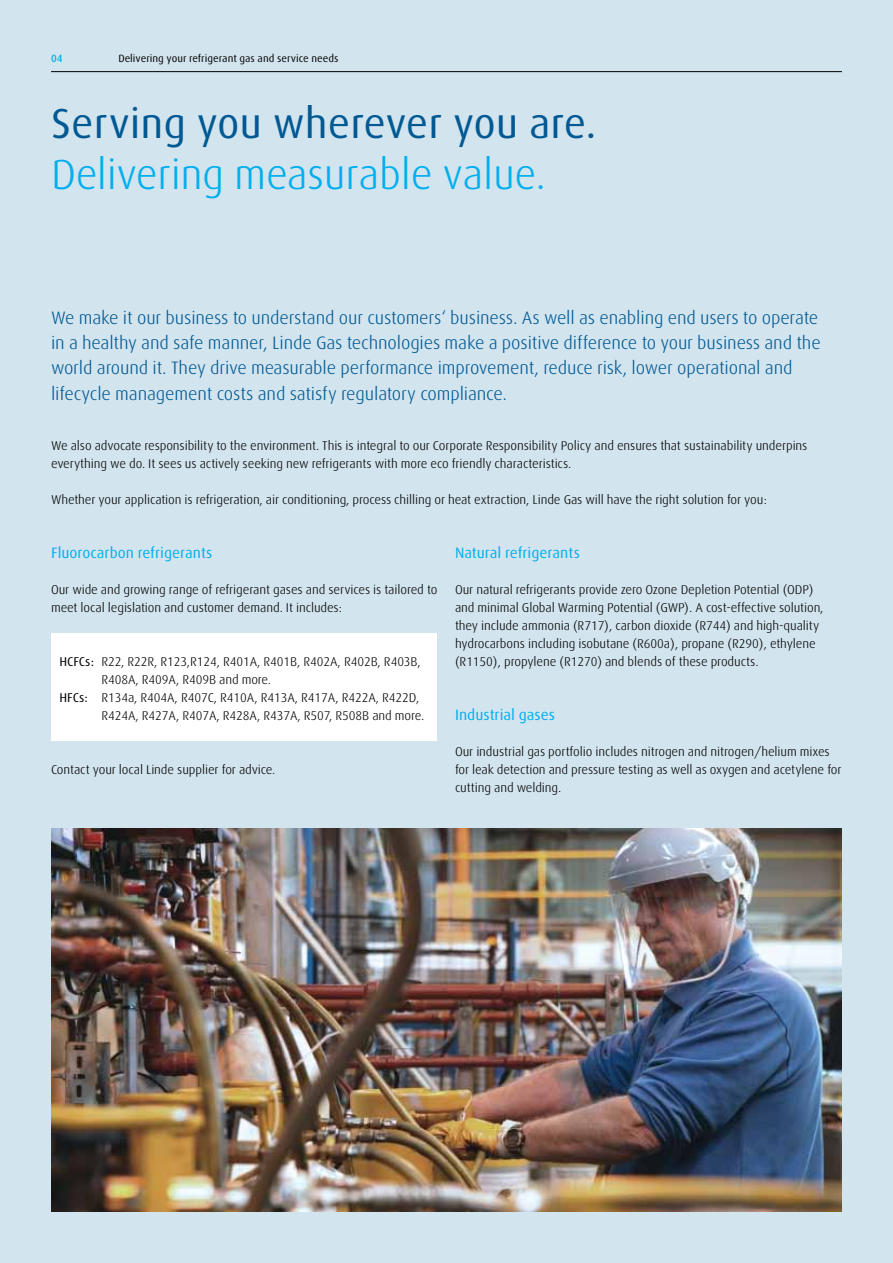
<style>
.page{position:relative;width:893px;height:1263px;background:#d2e4ee}
.page>*{position:absolute;margin:0;border:0;box-sizing:border-box;transform-origin:0 0}
.t1{font:300 42px "Linde Dax Global";letter-spacing:-.01em;color:#00aeef}
.t2{font:42px "Linde Dax Global";color:#005993}
.t3{font:300 18px/25.2px "Linde Dax Global";letter-spacing:-.01em;color:#005993}
.t4{font:15px "Linde Dax Global";color:#00aeef}
.t5{font:300 12.75px/18px "Linde Dax Global";letter-spacing:-.01em;color:#000}
.t6{font:10.5px "Linde Dax Global";color:#000}
.t7{font:500 10.5px "Linde Dax Global";color:#00aeef}
.s1{font-weight:400}
</style>
<div class="page">
<hr style="left:51px;top:71px;width:791px;height:1px;background:#000">
<div style="left:51px;top:633px;width:385px;height:108px;background:#fff"></div>
<img style="left:51px;top:828px;width:791px;height:384px">
<p class="t7" style="left:51px;top:52px;width:13px">04</p>
<p class="t6" style="left:118px;top:52px;width:222px">Delivering your refrigerant gas and service needs</p>
<h1 class="t2" style="left:51px;top:99px;width:547px">Serving you wherever you are.</h1>
<h1 class="t1" style="left:51px;top:150px;width:497px">Delivering measurable value.</h1>
<p class="t3" style="left:51px;top:305px;width:771px">We make it our business to understand our customers‘ business. As well as enabling end users to operate in a healthy and safe manner, Linde Gas technologies make a positive difference to your business and the world around it. They drive measurable performance improvement, reduce risk, lower operational and lifecycle management costs and satisfy regulatory compliance.</p>
<p class="t5" style="left:51px;top:437px;width:758px">We also advocate responsibility to the environment. This is integral to our Corporate Responsibility Policy and ensures that sustainability underpins everything we do. It sees us actively seeking new refrigerants with more eco friendly characteristics.</p>
<p class="t5" style="left:51px;top:491px;width:717px">Whether your application is refrigeration, air conditioning, process chilling or heat extraction, Linde Gas will have the right solution for you:</p>
<p class="t4" style="left:51px;top:544px;width:163px">Fluorocarbon refrigerants</p>
<p class="t5" style="left:51px;top:581px;width:388px">Our wide and growing range of refrigerant gases and services is tailored to meet local legislation and customer demand. It includes:</p>
<p class="t4" style="left:455px;top:544px;width:127px">Natural refrigerants</p>
<p class="t5" style="left:455px;top:581px;width:370px">Our natural refrigerants provide zero Ozone Depletion Potential (ODP) and minimal Global Warming Potential (GWP). A cost-effective solution, they include ammonia (R717), carbon dioxide (R744) and high-quality hydrocarbons including isobutane (R600a), propane (R290), ethylene (R1150), propylene (R1270) and blends of these products.</p>
<p class="t4" style="left:455px;top:706px;width:102px">Industrial gases</p>
<p class="t5" style="left:455px;top:743px;width:388px">Our industrial gas portfolio includes nitrogen and nitrogen/helium mixes for leak detection and pressure testing as well as oxygen and acetylene for cutting and welding.</p>
<p class="t5" style="left:60px;top:653px;width:363px"><span class="s1">HCFCs:</span> R22, R22R, R123,R124, R401A, R401B, R402A, R402B, R403B,</p>
<p class="t5" style="left:101px;top:671px;width:171px">R408A, R409A, R409B and more.</p>
<p class="t5" style="left:60px;top:689px;width:361px"><span class="s1">HFCs:</span> R134a, R404A, R407C, R410A, R413A, R417A, R422A, R422D,</p>
<p class="t5" style="left:101px;top:707px;width:325px">R424A, R427A, R407A, R428A, R437A, R507, R508B and more.</p>
<p class="t5" style="left:51px;top:761px;width:226px">Contact your local Linde supplier for advice.</p>
</div>
